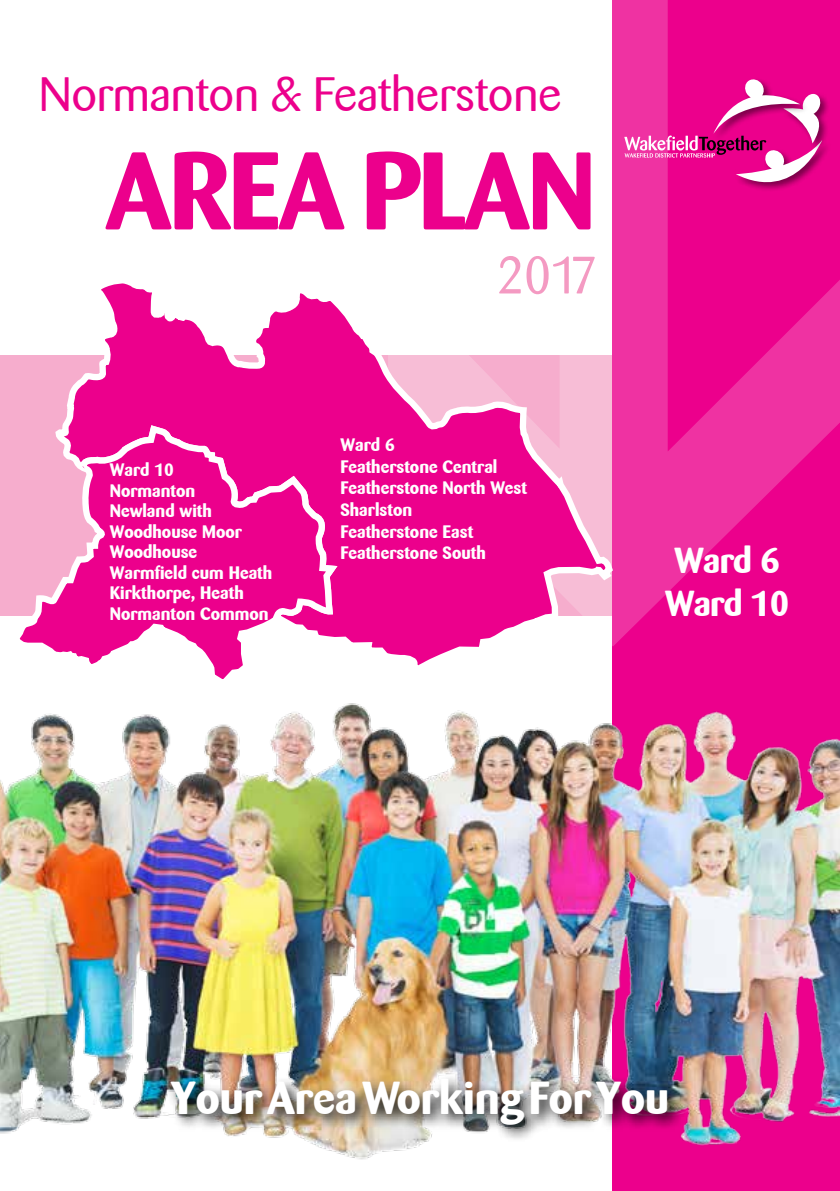
<style>
.page{position:relative;width:840px;height:1191px;background:#fff}
.page>*{position:absolute;margin:0;border:0;box-sizing:border-box;transform-origin:0 0}
.t1{font:700 109px "Barmeno";letter-spacing:-.02em;color:#ec008c}
.t2{font:52px "Barmeno";color:#f49ac2}
.t3{font:48px "Barmeno";color:#ec008c}
.t4{font:700 46px "Barmeno";color:#fff}
.t5{font:700 36px/43.2px "Barmeno";letter-spacing:-.02em;color:#fff}
.t6{font:700 18px/20.6px "Barmeno";color:#fff}
</style>
<div class="page">
<div style="left:0;top:355px;width:693px;height:261px;background:#f6adcd"></div>
<div style="left:612px;top:0;width:227px;height:1191px;background:#ec008c"></div>
<svg style="left:612px;top:0;width:227px;height:643px"></svg>
<div style="left:734px;top:139px;width:97px;height:53px;background:#ec008c"></div>
<div style="left:782px;top:92px;width:47px;height:61px;background:#000;opacity:.48"></div>
<svg style="left:624px;top:78px;width:197px;height:126px"></svg>
<svg style="left:67px;top:230px;width:549px;height:436px"></svg>
<svg style="left:19px;top:403px;width:324px;height:276px;fill:#ec008c"></svg>
<img style="left:0;top:703px;width:839px;height:457px">
<div style="left:166px;top:1072px;width:519px;height:70px;background:#000;opacity:.9"></div>
<h3 class="t3" style="left:39px;top:67px;width:524px">Normanton &amp; Featherstone</h3>
<h1 class="t1" style="left:105px;top:125px;width:491px">AREA PLAN</h1>
<h2 class="t2" style="left:496px;top:245px;width:102px">2017</h2>
<p class="t6" style="left:110px;top:459px;width:164px">Ward 10<br>Normanton<br>Newland with<br>Woodhouse Moor<br>Woodhouse<br>Warmfield cum Heath<br>Kirkthorpe, Heath<br>Normanton Common</p>
<p class="t6" style="left:340px;top:434px;width:188px;line-height:21.6px">Ward 6<br>Featherstone Central<br>Featherstone North West<br>Sharlston<br>Featherstone East<br>Featherstone South</p>
<h3 class="t5" style="left:664px;top:538px;width:125px">Ward 6<br>Ward 10</h3>
<h3 class="t4" style="left:171px;top:1069px;width:499px">Your Area Working For You</h3>
</div>
